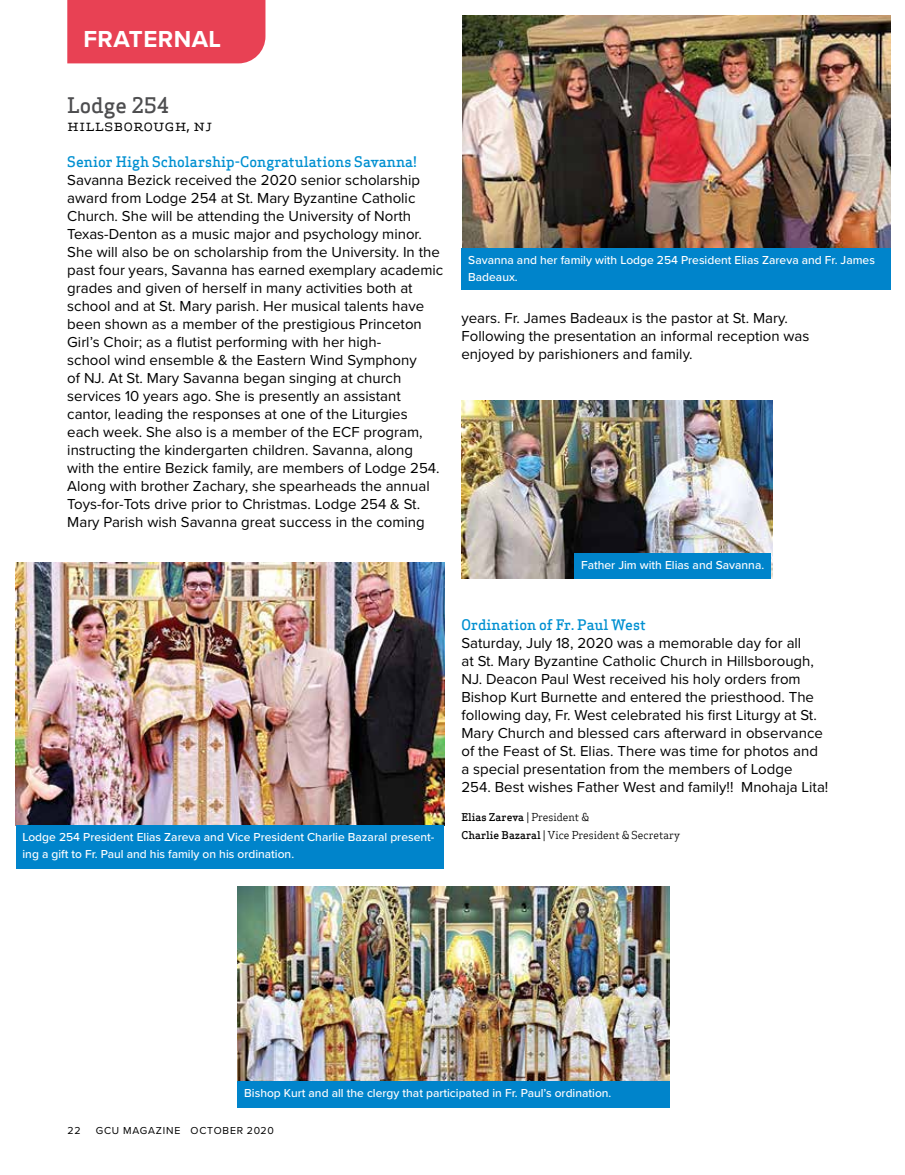
<style>
.page{position:relative;width:905px;height:1175px;background:#fff}
.page>*{position:absolute;margin:0;border:0;box-sizing:border-box;transform-origin:0 0}
.t1{font:700 24px "Proxima Nova";letter-spacing:.02em;color:#fff}
.t2{font:500 21px "Apex Serif";color:#4d4d4f}
.t3{font:16.5px "Apex Serif";color:#000}
.t4{font:15px/18px "Proxima Nova";color:#000}
.t5{font:500 14.25px "Apex Serif";color:#0090d1}
.t6{font:500 12px/16.5px "Proxima Nova";color:#fff}
.t7{font:10.5px/18px "Apex Serif";color:#000}
.t8{font:10.5px "Proxima Nova";letter-spacing:.075em;color:#000}
.s1{font-weight:500}
</style>
<div class="page">
<div style="left:67px;top:0;width:198px;height:63px;background:#e84154"></div>
<img style="left:462px;top:16px;width:428px;height:232px">
<img style="left:461px;top:400px;width:311px;height:179px">
<img style="left:237px;top:886px;width:432px;height:195px">
<img style="left:16px;top:562px;width:428px;height:263px">
<div style="left:574px;top:553px;width:197px;height:26px;background:#0084cb"></div>
<div style="left:461px;top:248px;width:429px;height:42px;background:#0084cb"></div>
<div style="left:16px;top:825px;width:427px;height:43px;background:#0084cb"></div>
<div style="left:237px;top:1081px;width:432px;height:26px;background:#0084cb"></div>
<h1 class="t1" style="left:83px;top:21px;width:139px">FRATERNAL</h1>
<h2 class="t2" style="left:67px;top:89px;width:103px">Lodge 254</h2>
<p class="t3" style="left:67px;top:113px;width:147px">Hillsborough, NJ</p>
<p class="t5" style="left:67px;top:151px;width:350px">Senior High Scholarship-Congratulations Savanna!</p>
<p class="t4" style="left:67px;top:171px;width:377px">Savanna Bezick received the 2020 senior scholarship award from Lodge 254 at St. Mary Byzantine Catholic Church. She will be attending the University of North Texas-Denton as a music major and psychology minor.<br>She will also be on scholarship from the University. In the past four years, Savanna has earned exemplary academic grades and given of herself in many activities both at school and at St. Mary parish. Her musical talents have been shown as a member of the prestigious Princeton Girl’s Choir; as a flutist performing with her high-<br>school wind ensemble &amp; the Eastern Wind Symphony<br>of NJ. At St. Mary Savanna began singing at church services 10 years ago. She is presently an assistant cantor, leading the responses at one of the Liturgies each week. She also is a member of the ECF program, instructing the kindergarten children. Savanna, along with the entire Bezick family, are members of Lodge 254.<br>Along with brother Zachary, she spearheads the annual Toys-for-Tots drive prior to Christmas. Lodge 254 &amp; St.<br>Mary Parish wish Savanna great success in the coming</p>
<p class="t6" style="left:468px;top:252px;width:408px">Savanna and her family with Lodge 254 President Elias Zareva and Fr. James<br>Badeaux.</p>
<p class="t4" style="left:461px;top:308px;width:349px">years. Fr. James Badeaux is the pastor at St. Mary.<br>Following the presentation an informal reception was enjoyed by parishioners and family.</p>
<p class="t6" style="left:581px;top:557px;width:185px">Father Jim with Elias and Savanna.</p>
<p class="t6" style="left:22px;top:828px;width:413px">Lodge 254 President Elias Zareva and Vice President Charlie Bazaral present&shy;ing a gift to Fr. Paul and his family on his ordination.</p>
<p class="t5" style="left:461px;top:614px;width:186px">Ordination of Fr. Paul West</p>
<p class="t4" style="left:461px;top:633px;width:368px">Saturday, July 18, 2020 was a memorable day for all<br>at St. Mary Byzantine Catholic Church in Hillsborough, NJ. Deacon Paul West received his holy orders from Bishop Kurt Burnette and entered the priesthood. The following day, Fr. West celebrated his first Liturgy at St.<br>Mary Church and blessed cars afterward in observance of the Feast of St. Elias. There was time for photos and a special presentation from the members of Lodge<br>254. Best wishes Father West and family!! Mnohaja Lita!</p>
<p class="t7" style="left:461px;top:807px;width:220px"><span class="s1">Elias Zareva</span> | President &amp;<br><span class="s1">Charlie Bazaral</span> | Vice President &amp; Secretary</p>
<p class="t6" style="left:244px;top:1084px;width:368px">Bishop Kurt and all the clergy that participated in Fr. Paul’s ordination.</p>
<p class="t8" style="left:68px;top:1123px;width:14px">22</p>
<p class="t8" style="left:96px;top:1123px;width:179px">GCU MAGAZINE OCTOBER 2020</p>
</div>
